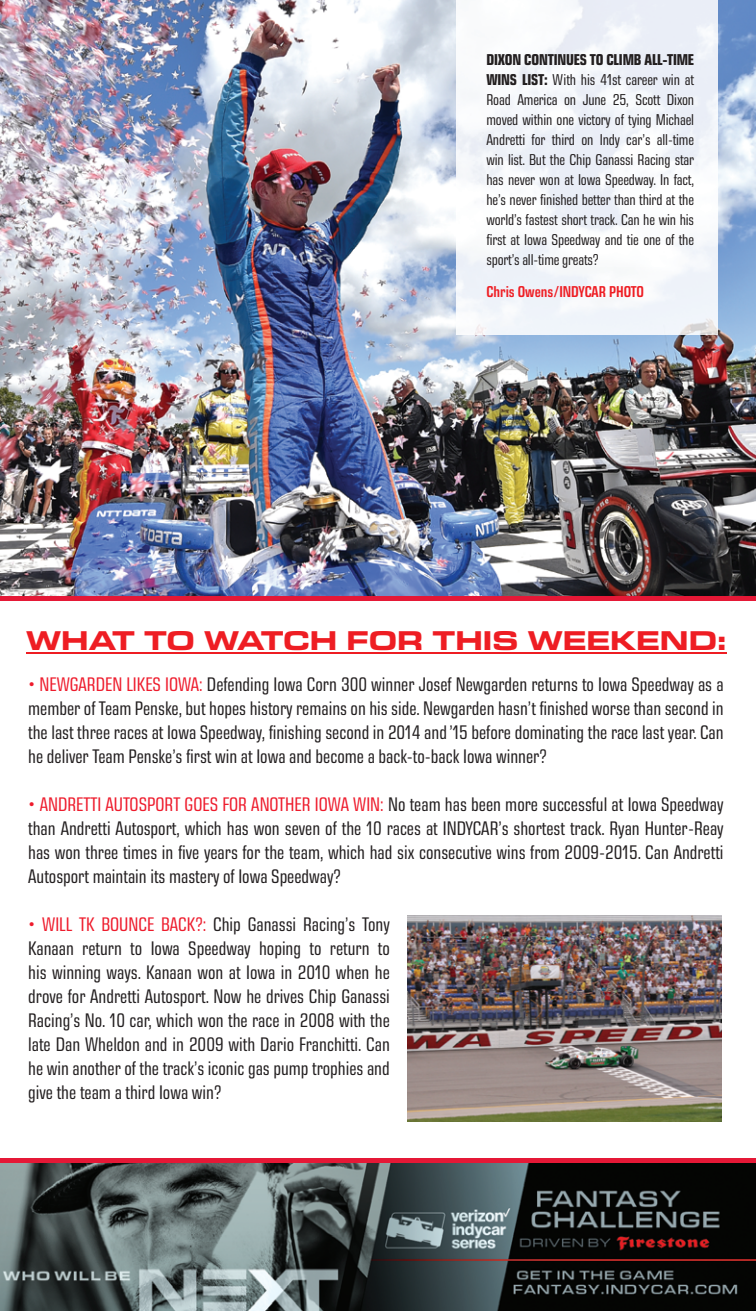
<style>
.page{position:relative;width:756px;height:1311px;background:#fff}
.page>*{position:absolute;margin:0;border:0;box-sizing:border-box;transform-origin:0 0}
.t1{font:700 expanded 27.6px "Eurostile Next LT Pro";color:#ee1d23}
.t2{font:condensed 20px/24px "Eurostile Next LT Pro";color:#231f20;text-align:justify}
.t3{font:condensed 16px/20px "Eurostile Next LT Pro";letter-spacing:-.01em;color:#231f20;text-align:justify}
.t4{font:600 condensed 16px "Eurostile Next LT Pro";color:#ee1d23}
.s1{font-weight:700}
.s2{color:#ee1b2c}
</style>
<div class="page">
<img style="left:0;top:1162px;width:756px;height:148px">
<hr style="left:0;top:1158px;width:756px;height:4px;background:#e51836">
<hr style="left:26px;top:652px;width:701px;height:1px;background:#ee1d23">
<img style="left:0;top:0;width:756px;height:597px">
<img style="left:456px;top:0;width:262px;height:334px">
<hr style="left:0;top:597px;width:756px;height:4px;background:#e51836">
<img style="left:408px;top:915px;width:314px;height:206px">
<p class="t3" style="left:486px;top:50px;width:209px"><span class="s1">DIXON CONTINUES TO CLIMB ALL-TIME WINS LIST:</span> With his 41st career win at Road America on June 25, Scott Dixon moved within one victory of tying Michael Andretti for third on Indy car’s all-time win list. But the Chip Ganassi Racing star has never won at Iowa Speedway. In fact, he’s never finished better than third at the world’s fastest short track. Can he win his first at Iowa Speedway and tie one of the sport’s all-time greats?</p>
<p class="t4" style="left:486px;top:283px;width:159px">Chris Owens/INDYCAR PHOTO</p>
<h1 class="t1" style="left:26px;top:625px;width:702px">WHAT TO WATCH FOR THIS WEEKEND:</h1>
<p class="t2" style="left:28px;top:672px;width:697px"><span class="s2">• NEWGARDEN LIKES IOWA:</span> Defending Iowa Corn 300 winner Josef Newgarden returns to Iowa Speedway as a member of Team Penske, but hopes history remains on his side. Newgarden hasn’t finished worse than second in the last three races at Iowa Speedway, finishing second in 2014 and ’15 before dominating the race last year. Can he deliver Team Penske’s first win at Iowa and become a back-to-back Iowa winner?</p>
<p class="t2" style="left:28px;top:792px;width:697px"><span class="s2">• ANDRETTI AUTOSPORT GOES FOR ANOTHER IOWA WIN:</span> No team has been more successful at Iowa Speedway than Andretti Autosport, which has won seven of the 10 races at INDYCAR’s shortest track. Ryan Hunter-Reay has won three times in five years for the team, which had six consecutive wins from 2009-2015. Can Andretti Autosport maintain its mastery of Iowa Speedway?</p>
<p class="t2" style="left:28px;top:912px;width:363px"><span class="s2">• WILL TK BOUNCE BACK?:</span> Chip Ganassi Racing’s Tony Kanaan return to Iowa Speedway hoping to return to his winning ways. Kanaan won at Iowa in 2010 when he drove for Andretti Autosport. Now he drives Chip Ganassi Racing’s No. 10 car, which won the race in 2008 with the late Dan Wheldon and in 2009 with Dario Franchitti. Can he win another of the track’s iconic gas pump trophies and give the team a third Iowa win?</p>
</div>
